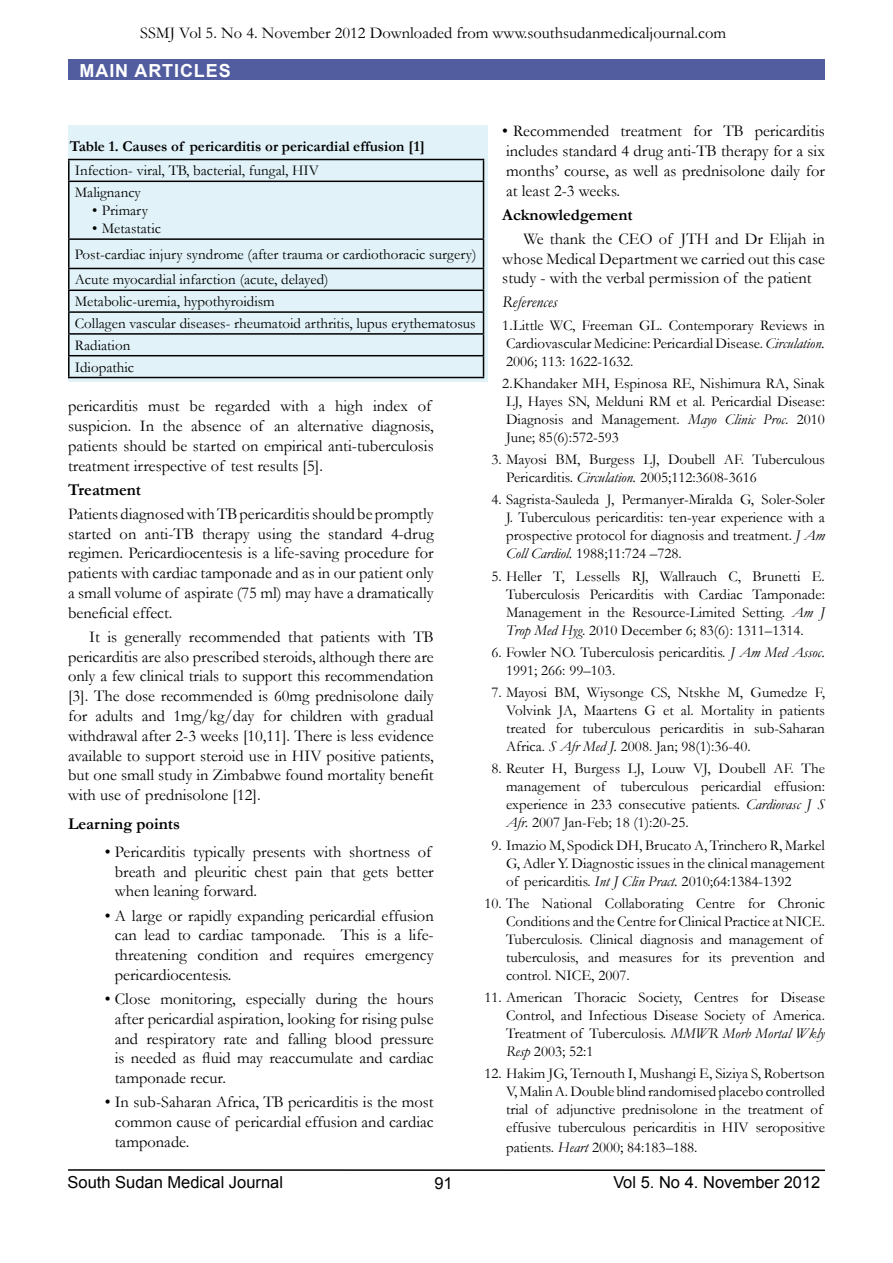
<style>
.page{position:relative;width:893px;height:1263px;background:#fff}
.page>*{position:absolute;margin:0;border:0;box-sizing:border-box;transform-origin:0 0}
.t1{font:700 18px "Arial";letter-spacing:.05em;color:#fff}
.t2{font:16.5px/19.8px "Garamond";color:#000;text-align:justify}
.t3{font:16.5px "Arial";color:#000}
.t4{font:700 16.5px "Garamond";color:#000}
.t5{font:italic 16.5px "Garamond";color:#000}
.t6{font:15px/18px "Garamond";color:#000;text-align:justify}
.t7{font:700 15px "Garamond";color:#000}
.s1{font-style:italic}
</style>
<div class="page">
<hr style="left:68px;top:1169px;width:757px;height:2px;background:#000">
<div style="left:68px;top:60px;width:757px;height:20px;background:#525da0"></div>
<div style="left:68px;top:125px;width:419px;height:257px;background:#e1f3f9"></div>
<hr style="left:68px;top:159px;width:416px;height:1px;background:#000">
<hr style="left:68px;top:160px;width:2px;height:21px;background:#000">
<svg style="left:483px;top:160px;width:1px;height:21px"></svg>
<hr style="left:68px;top:181px;width:416px;height:1px;background:#000">
<hr style="left:68px;top:182px;width:2px;height:56px;background:#000">
<hr style="left:483px;top:182px;width:1px;height:56px;background:#000">
<hr style="left:68px;top:238px;width:416px;height:2px;background:#000">
<hr style="left:68px;top:240px;width:2px;height:28px;background:#000">
<hr style="left:68px;top:268px;width:416px;height:1px;background:#000">
<hr style="left:68px;top:269px;width:2px;height:20px;background:#000">
<hr style="left:68px;top:289px;width:416px;height:2px;background:#000">
<hr style="left:68px;top:291px;width:2px;height:20px;background:#000">
<hr style="left:68px;top:311px;width:416px;height:2px;background:#000">
<hr style="left:68px;top:313px;width:2px;height:20px;background:#000">
<hr style="left:68px;top:333px;width:416px;height:2px;background:#000">
<hr style="left:68px;top:335px;width:2px;height:20px;background:#000">
<hr style="left:68px;top:355px;width:416px;height:1px;background:#000">
<hr style="left:68px;top:356px;width:2px;height:21px;background:#000">
<svg style="left:483px;top:240px;width:1px;height:137px"></svg>
<hr style="left:68px;top:377px;width:416px;height:1px;background:#000">
<p class="t2" style="left:140px;top:22px;width:588px">SSMJ Vol 5. No 4. November 2012 Downloaded from www.southsudanmedicaljournal.com</p>
<p class="t1" style="left:80px;top:58px;width:153px">MAIN ARTICLES</p>
<p class="t7" style="left:70px;top:136px;width:357px">Table 1. Causes of pericarditis or pericardial effusion [1]</p>
<p class="t6" style="left:75px;top:159px;width:246px;line-height:21.8px">Infection- viral, TB, bacterial, fungal, HIV<br>Malignancy</p>
<p class="t6" style="left:92px;top:201px;width:57px">• Primary</p>
<p class="t6" style="left:75px;top:215px;width:403px;line-height:25.7px;text-align:left;text-indent:17px">• Metastatic<br>Post-cardiac injury syndrome (after trauma or cardiothoracic surgery)<br>Acute myocardial infarction (acute, delayed)</p>
<p class="t6" style="left:75px;top:290px;width:402px;line-height:21.8px;text-align:left">Metabolic-uremia, hypothyroidism<br>Collagen vascular diseases- rheumatoid arthritis, lupus erythematosus Radiation<br>Idiopathic</p>
<p class="t2" style="left:68px;top:396px;width:367px;text-align:left">pericarditis must be regarded with a high index of suspicion. In the absence of an alternative diagnosis, patients should be started on empirical anti-tuberculosis treatment irrespective of test results [5].</p>
<p class="t4" style="left:68px;top:478px;width:74px">Treatment</p>
<p class="t2" style="left:68px;top:503px;width:367px">Patients diagnosed with TB pericarditis should be promptly started on anti-TB therapy using the standard 4-drug regimen. Pericardiocentesis is a life-saving procedure for patients with cardiac tamponade and as in our patient only a small volume of aspirate (75 ml) may have a dramatically beneficial effect.</p>
<p class="t2" style="left:68px;top:626px;width:367px;text-indent:21px">It is generally recommended that patients with TB pericarditis are also prescribed steroids, although there are only a few clinical trials to support this recommendation [3]. The dose recommended is 60mg prednisolone daily for adults and 1mg/kg/day for children with gradual withdrawal after 2-3 weeks [10,11]. There is less evidence available to support steroid use in HIV positive patients, but one small study in Zimbabwe found mortality benefit with use of prednisolone [12].</p>
<p class="t4" style="left:68px;top:812px;width:113px">Learning points</p>
<p class="t2" style="left:115px;top:841px;width:320px;text-align:left;text-indent:-10px">• Pericarditis typically presents with shortness of breath and pleuritic chest pain that gets better when leaning forward.</p>
<p class="t2" style="left:115px;top:905px;width:320px;text-indent:-10px">• A large or rapidly expanding pericardial effusion can lead to cardiac tamponade. This is a life&shy;threatening condition and requires emergency pericardiocentesis.</p>
<p class="t2" style="left:115px;top:988px;width:320px;text-indent:-10px">• Close monitoring, especially during the hours after pericardial aspiration, looking for rising pulse and respiratory rate and falling blood pressure is needed as fluid may reaccumulate and cardiac tamponade recur.</p>
<p class="t2" style="left:115px;top:1092px;width:320px;text-indent:-10px">• In sub-Saharan Africa, TB pericarditis is the most common cause of pericardial effusion and cardiac tamponade.</p>
<p class="t2" style="left:502px;top:121px;width:324px">• Recommended treatment for TB pericarditis includes standard 4 drug anti-TB therapy for a six months’ course, as well as prednisolone daily for at least 2-3 weeks.</p>
<p class="t4" style="left:502px;top:203px;width:132px">Acknowledgement</p>
<p class="t2" style="left:502px;top:228px;width:324px;text-indent:21px">We thank the CEO of JTH and Dr Elijah in whose Medical Department we carried out this case study - with the verbal permission of the patient</p>
<p class="t5" style="left:502px;top:291px;width:57px">References</p>
<p class="t6" style="left:502px;top:316px;width:324px">1.Little WC, Freeman GL. Contemporary Reviews in Cardiovascular Medicine: Pericardial Disease. <span class="s1">Circulation.<br></span>2006; 113: 1622-1632.</p>
<p class="t6" style="left:502px;top:374px;width:324px">2.Khandaker MH, Espinosa RE, Nishimura RA, Sinak LJ, Hayes SN, Melduni RM et al. Pericardial Disease:<br>Diagnosis and Management. <span class="s1">Mayo Clinic Proc</span>. 2010<br>June; 85(6):572-593</p>
<p class="t6" style="left:506px;top:450px;width:320px;text-indent:-15px">3. Mayosi BM, Burgess LJ, Doubell AF. Tuberculous<br>Pericarditis. <span class="s1">Circulation.</span> 2005;112:3608-3616</p>
<p class="t6" style="left:506px;top:490px;width:320px;text-indent:-15px">4. Sagrista-Sauleda J, Permanyer-Miralda G, Soler-Soler J. Tuberculous pericarditis: ten-year experience with a prospective protocol for diagnosis and treatment. <span class="s1">J Am Coll Cardiol.</span> 1988;11:724 –728.</p>
<p class="t6" style="left:506px;top:567px;width:320px;text-indent:-15px">5. Heller T, Lessells RJ, Wallrauch C, Brunetti E.<br>Tuberculosis Pericarditis with Cardiac Tamponade:<br>Management in the Resource-Limited Setting. <span class="s1">Am J Trop Med Hyg</span>. 2010 December 6; 83(6): 1311–1314.</p>
<p class="t6" style="left:506px;top:643px;width:320px;text-indent:-15px">6. Fowler NO. Tuberculosis pericarditis. <span class="s1">J Am Med Assoc.<br></span>1991; 266: 99–103.</p>
<p class="t6" style="left:506px;top:683px;width:320px;text-indent:-15px">7. Mayosi BM, Wiysonge CS, Ntskhe M, Gumedze F, Volvink JA, Maartens G et al. Mortality in patients treated for tuberculous pericarditis in sub-Saharan Africa. <span class="s1">S Afr Med J.</span> 2008. Jan; 98(1):36-40.</p>
<p class="t6" style="left:506px;top:759px;width:320px;text-indent:-15px">8. Reuter H, Burgess LJ, Louw VJ, Doubell AF. The management of tuberculous pericardial effusion: experience in 233 consecutive patients. <span class="s1">Cardiovasc J S Afr.</span> 2007 Jan-Feb; 18 (1):20-25.</p>
<p class="t6" style="left:506px;top:835px;width:320px;text-indent:-15px">9. Imazio M, Spodick DH, Brucato A, Trinchero R, Markel G, Adler Y. Diagnostic issues in the clinical management of pericarditis. <span class="s1">Int J Clin Pract.</span> 2010;64:1384-1392</p>
<p class="t6" style="left:506px;top:894px;width:320px;text-align:left;text-indent:-22px">10. The National Collaborating Centre for Chronic Conditions and the Centre for Clinical Practice at NICE.<br>Tuberculosis. Clinical diagnosis and management of tuberculosis, and measures for its prevention and control. NICE, 2007.</p>
<p class="t6" style="left:506px;top:988px;width:320px;text-indent:-22px">11. American Thoracic Society, Centres for Disease Control, and Infectious Disease Society of America.<br>Treatment of Tuberculosis. <span class="s1">MMWR Morb Mortal Wkly Resp</span> 2003; 52:1</p>
<p class="t6" style="left:506px;top:1064px;width:320px;text-align:left;text-indent:-22px">12. Hakim JG, Ternouth I, Mushangi E, Siziya S, Robertson V, Malin A. Double blind randomised placebo controlled trial of adjunctive prednisolone in the treatment of effusive tuberculous pericarditis in HIV seropositive</p>
<p class="t6" style="left:506px;top:1138px;width:193px">patients. <span class="s1">Heart</span> 2000; 84:183–188.</p>
<p class="t3" style="left:68px;top:1172px;width:217px">South Sudan Medical Journal</p>
<p class="t3" style="left:613px;top:1172px;width:209px">Vol 5. No 4. November 2012</p>
<p class="t3" style="left:434px;top:1172px;width:20px">91</p>
</div>
